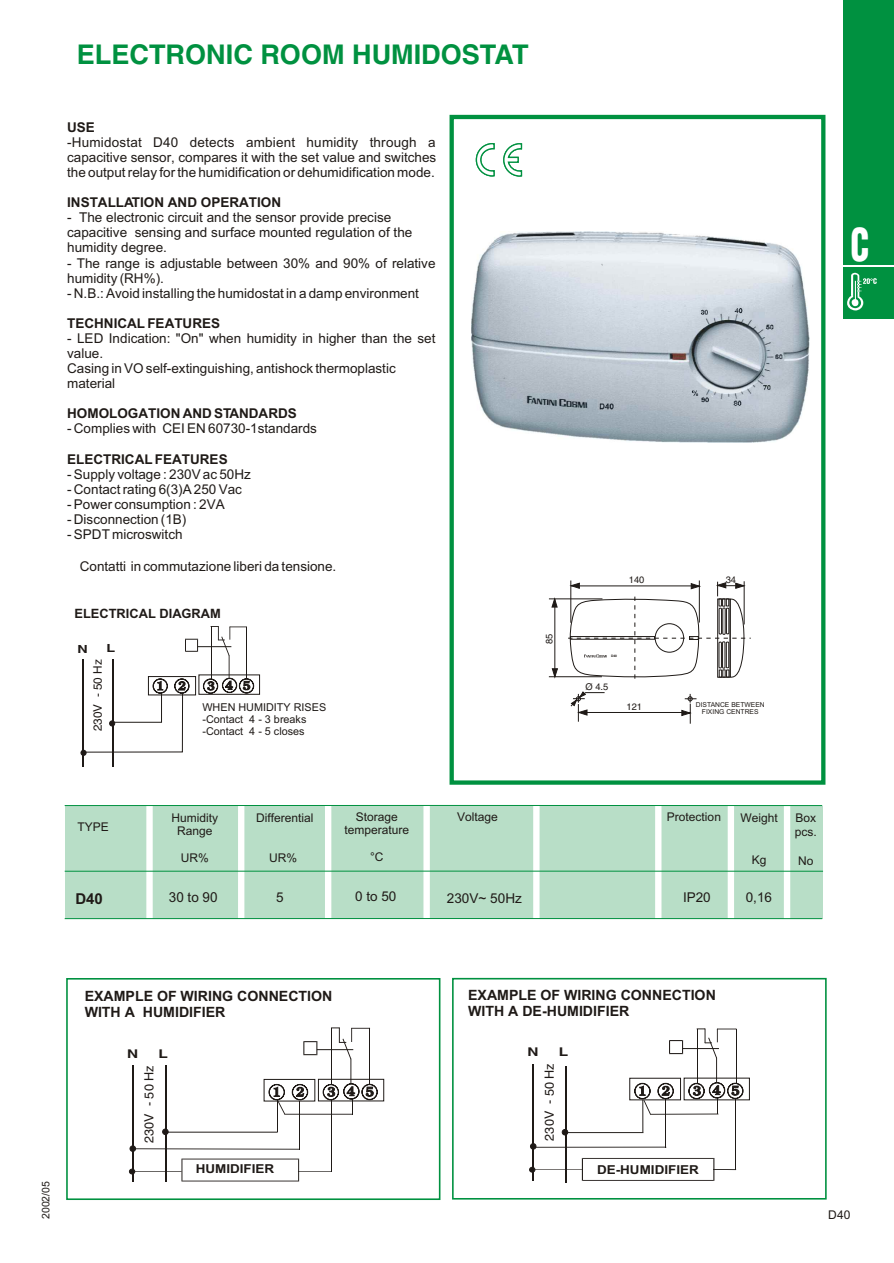
<style>
.page{position:relative;width:894px;height:1263px;background:#fff}
.page>*{position:absolute;margin:0;border:0;box-sizing:border-box;transform-origin:0 0}
.t1{font:900 44.1px "Switzerland Cond";color:#fff;scale:.77 1}
.t2{font:700 27px "Switzerland";color:#009140}
.t3{font:700 15px "Arial";color:#1f1a17}
.t4{font:700 14.1px/15.8px "Arial";color:#1f1a17}
.t5{font:13.8px "Arial";color:#1f1a17}
.t6{font:13.65px "Arial";color:#1f1a17}
.t7{font:13.5px/15.1px "Arial";color:#1f1a17}
.t8{font:700 13.5px "Arial";color:#1f1a17}
.t9{font:700 12.9px "Arial";color:#1f1a17}
.t10{font:12.6px "Switzerland";color:#1f1a17}
.t11{font:700 12.3px "Arial";color:#1f1a17;scale:1.1 1}
.t12{font:12px/13.4px "Arial";color:#1f1a17;text-align:center}
.t13{font:700 12px "Switzerland";color:#1f1a17;scale:1.28 1}
.t14{font:11.7px "Switzerland";color:#1f1a17}
.t15{font:700 11.1px "Switzerland";color:#1f1a17;scale:1.28 1}
.t16{font:10.8px/12.1px "Arial";color:#1f1a17}
.t17{font:10.5px "Arial";color:#1f1a17}
.t18{font:9.3px "Switzerland";color:#1f1a17}
.t19{font:6.75px/7.5px "Arial";color:#1f1a17;text-align:center}
.t20{font:700 3.3px "Switzerland";color:#1f1a17}
</style>
<div class="page">
<div style="left:450px;top:115px;width:375px;height:670px;background:#fff;border:4px solid #009140"></div>
<svg style="left:475px;top:143px;width:20px;height:34px"></svg>
<svg style="left:503px;top:143px;width:20px;height:34px"></svg>
<div style="left:65px;top:806px;width:757px;height:112px;background:#b8dec7"></div>
<div style="left:146px;top:804px;width:7px;height:115px;background:#fff"></div>
<div style="left:238px;top:804px;width:6px;height:115px;background:#fff"></div>
<div style="left:325px;top:804px;width:6px;height:114px;background:#fff"></div>
<div style="left:423px;top:804px;width:7px;height:114px;background:#fff"></div>
<div style="left:533px;top:804px;width:7px;height:115px;background:#fff"></div>
<div style="left:728px;top:804px;width:6px;height:115px;background:#fff"></div>
<div style="left:655px;top:804px;width:7px;height:115px;background:#fff"></div>
<div style="left:784px;top:804px;width:6px;height:115px;background:#fff"></div>
<svg style="left:64px;top:918px;width:759px;height:2px"></svg>
<svg style="left:64px;top:870px;width:760px;height:2px;background:#5db884"></svg>
<svg style="left:64px;top:805px;width:759px;height:2px"></svg>
<hr style="left:113px;top:659px;width:1px;height:108px;background:#1f1a17">
<hr style="left:82px;top:659px;width:2px;height:108px;background:#1f1a17">
<svg style="left:81px;top:626px;width:173px;height:130px"></svg>
<div style="left:148px;top:676px;width:48px;height:19px;border:1px solid #1f1a17"></div>
<div style="left:199px;top:675px;width:61px;height:19px;border:1px solid #1f1a17"></div>
<hr style="left:744px;top:581px;width:1px;height:43px;background:#1f1a17">
<hr style="left:549px;top:599px;width:53px;height:1px;background:#1f1a17">
<hr style="left:549px;top:676px;width:53px;height:1px;background:#1f1a17">
<hr style="left:555px;top:599px;width:1px;height:78px;background:#1f1a17">
<hr style="left:571px;top:581px;width:1px;height:42px;background:#1f1a17">
<hr style="left:699px;top:581px;width:1px;height:42px;background:#1f1a17">
<hr style="left:579px;top:712px;width:112px;height:1px;background:#1f1a17">
<svg style="left:552px;top:598px;width:6px;height:9px"></svg>
<svg style="left:552px;top:668px;width:6px;height:9px"></svg>
<svg style="left:568px;top:582px;width:183px;height:97px"></svg>
<svg style="left:571px;top:692px;width:34px;height:30px"></svg>
<svg style="left:682px;top:694px;width:15px;height:30px"></svg>
<div style="left:452px;top:978px;width:375px;height:222px;border:2px solid #009140"></div>
<div style="left:66px;top:978px;width:374px;height:222px;border:2px solid #009140"></div>
<svg style="left:529px;top:1167px;width:6px;height:5px"></svg>
<svg style="left:582px;top:1158px;width:154px;height:23px"></svg>
<hr style="left:735px;top:1099px;width:1px;height:71px;background:#1f1a17">
<hr style="left:534px;top:1169px;width:48px;height:1px;background:#1f1a17">
<hr style="left:566px;top:1066px;width:1px;height:116px;background:#1f1a17">
<hr style="left:532px;top:1064px;width:1px;height:116px;background:#1f1a17">
<hr style="left:642px;top:1100px;width:1px;height:33px;background:#1f1a17">
<hr style="left:665px;top:1099px;width:1px;height:48px;background:#1f1a17">
<svg style="left:634px;top:1028px;width:109px;height:87px"></svg>
<svg style="left:562px;top:1129px;width:81px;height:6px"></svg>
<svg style="left:530px;top:1143px;width:136px;height:6px"></svg>
<svg style="left:129px;top:1169px;width:6px;height:5px"></svg>
<svg style="left:181px;top:1159px;width:150px;height:23px"></svg>
<hr style="left:331px;top:1100px;width:1px;height:72px;background:#1f1a17">
<hr style="left:132px;top:1171px;width:50px;height:1px;background:#1f1a17">
<hr style="left:165px;top:1065px;width:1px;height:117px;background:#1f1a17">
<hr style="left:133px;top:1065px;width:1px;height:117px;background:#1f1a17">
<hr style="left:299px;top:1101px;width:1px;height:48px;background:#1f1a17">
<svg style="left:269px;top:1027px;width:109px;height:88px"></svg>
<svg style="left:130px;top:1146px;width:170px;height:6px"></svg>
<div style="left:264px;top:1079px;width:51px;height:22px;border:1px solid #1f1a17"></div>
<div style="left:318px;top:1079px;width:66px;height:22px;border:1px solid #1f1a17"></div>
<svg style="left:162px;top:1129px;width:116px;height:6px"></svg>
<hr style="left:277px;top:1101px;width:1px;height:31px;background:#1f1a17">
<img style="left:471px;top:232px;width:339px;height:210px">
<div style="left:843px;top:0;width:51px;height:265px;background:#009140"></div>
<div style="left:843px;top:267px;width:51px;height:52px;background:#009140"></div>
<svg style="left:847px;top:273px;width:30px;height:38px"></svg>
<h2 class="t2" style="left:77px;top:44px;width:453px">ELECTRONIC ROOM HUMIDOSTAT</h2>
<p class="t8" style="left:67px;top:122px;width:29px">USE</p>
<p class="t7" style="left:67px;top:136px;width:371px;text-align:justify">-Humidostat D40 detects ambient humidity through a capacitive sensor, compares it with the set value and switches the output relay for the humidification or dehumidification mode.</p>
<p class="t8" style="left:67px;top:197px;width:216px">INSTALLATION AND OPERATION</p>
<p class="t7" style="left:67px;top:211px;width:347px">- The electronic circuit and the sensor provide precise capacitive sensing and surface mounted regulation of the humidity degree.</p>
<p class="t7" style="left:67px;top:257px;width:370px">- The range is adjustable between 30% and 90% of relative humidity (RH%).</p>
<p class="t7" style="left:67px;top:287px;width:353px">- N.B.: Avoid installing the humidostat in a damp environment</p>
<p class="t8" style="left:67px;top:318px;width:154px">TECHNICAL FEATURES</p>
<p class="t7" style="left:67px;top:332px;width:370px">- LED Indication: "On" when humidity in higher than the set value.<br>Casing in VO self-extinguishing, antishock thermoplastic material</p>
<p class="t8" style="left:67px;top:409px;width:231px">HOMOLOGATION AND STANDARDS</p>
<p class="t7" style="left:67px;top:422px;width:251px">- Complies with CEI EN 60730-1standards</p>
<p class="t8" style="left:67px;top:454px;width:162px">ELECTRICAL FEATURES</p>
<p class="t7" style="left:67px;top:468px;width:185px">- Supply voltage : 230V ac 50Hz</p>
<p class="t7" style="left:67px;top:483px;width:176px">- Contact rating 6(3)A 250 Vac</p>
<p class="t7" style="left:67px;top:498px;width:159px">- Power consumption : 2VA</p>
<p class="t7" style="left:67px;top:513px;width:121px">- Disconnection (1B)</p>
<p class="t7" style="left:67px;top:528px;width:117px">- SPDT microswitch</p>
<p class="t7" style="left:80px;top:559px;width:258px">Contatti in commutazione liberi da tensione.</p>
<p class="t9" style="left:75px;top:608px;width:148px">ELECTRICAL DIAGRAM</p>
<p class="t15" style="left:77px;top:645px;width:10px">N</p>
<p class="t15" style="left:106px;top:644px;width:8px">L</p>
<p class="t14" style="left:93px;top:731px;width:73px;rotate:-90deg">230V - 50 Hz</p>
<p class="t16" style="left:202px;top:702px;width:125px">WHEN HUMIDITY RISES -Contact 4 - 3 breaks -Contact 4 - 5 closes</p>
<p class="t18" style="left:546px;top:644px;width:12px;rotate:-90deg">85</p>
<p class="t18" style="left:629px;top:576px;width:17px">140</p>
<p class="t20" style="left:611px;top:655px;width:7px">D40</p>
<p class="t18" style="left:586px;top:684px;width:24px">Ø 4.5</p>
<p class="t18" style="left:627px;top:703px;width:17px">121</p>
<p class="t18" style="left:726px;top:576px;width:12px">34</p>
<p class="t19" style="left:696px;top:701px;width:70px">DISTANCE BETWEEN<br>FIXING CENTRES</p>
<p class="t12" style="left:78px;top:821px;width:33px">TYPE</p>
<p class="t12" style="left:171px;top:812px;width:48px">Humidity<br>Range</p>
<p class="t12" style="left:181px;top:852px;width:29px">UR%</p>
<p class="t12" style="left:256px;top:812px;width:59px">Differential</p>
<p class="t12" style="left:269px;top:852px;width:29px">UR%</p>
<p class="t12" style="left:344px;top:811px;width:66px">Storage temperature</p>
<p class="t12" style="left:370px;top:851px;width:15px">°C</p>
<p class="t12" style="left:457px;top:811px;width:42px">Voltage</p>
<p class="t12" style="left:667px;top:811px;width:56px">Protection</p>
<p class="t12" style="left:741px;top:812px;width:39px">Weight</p>
<p class="t12" style="left:752px;top:854px;width:16px">Kg</p>
<p class="t3" style="left:75px;top:893px;width:29px">D40</p>
<p class="t5" style="left:169px;top:892px;width:50px">30 to 90</p>
<p class="t7" style="left:276px;top:891px;width:9px">5</p>
<p class="t7" style="left:355px;top:890px;width:43px">0 to 50</p>
<p class="t7" style="left:683px;top:891px;width:29px">IP20</p>
<p class="t6" style="left:447px;top:893px;width:77px">230V~ 50Hz</p>
<p class="t7" style="left:746px;top:891px;width:28px">0,16</p>
<p class="t12" style="left:795px;top:811px;width:24px;line-height:14.4px;text-align:left">Box pcs.</p>
<p class="t12" style="left:798px;top:855px;width:17px">No</p>
<h1 class="t1" style="left:851px;top:227px;width:26px">C</h1>
<p class="t17" style="left:42px;top:1219px;width:39px;rotate:-90deg">2002/05</p>
<p class="t4" style="left:85px;top:990px;width:249px">EXAMPLE OF WIRING CONNECTION<br>WITH A HUMIDIFIER</p>
<p class="t13" style="left:127px;top:1049px;width:10px">N</p>
<p class="t13" style="left:158px;top:1049px;width:9px">L</p>
<p class="t10" style="left:144px;top:1143px;width:79px;rotate:-90deg">230V - 50 Hz</p>
<p class="t11" style="left:196px;top:1164px;width:73px">HUMIDIFIER</p>
<p class="t4" style="left:468px;top:989px;width:249px">EXAMPLE OF WIRING CONNECTION<br>WITH A DE-HUMIDIFIER</p>
<p class="t13" style="left:527px;top:1047px;width:10px">N</p>
<p class="t13" style="left:559px;top:1047px;width:9px">L</p>
<p class="t10" style="left:545px;top:1141px;width:79px;rotate:-90deg">230V - 50 Hz</p>
<p class="t11" style="left:597px;top:1165px;width:94px">DE-HUMIDIFIER</p>
<p class="t12" style="left:828px;top:1209px;width:24px">D40</p>
</div>
